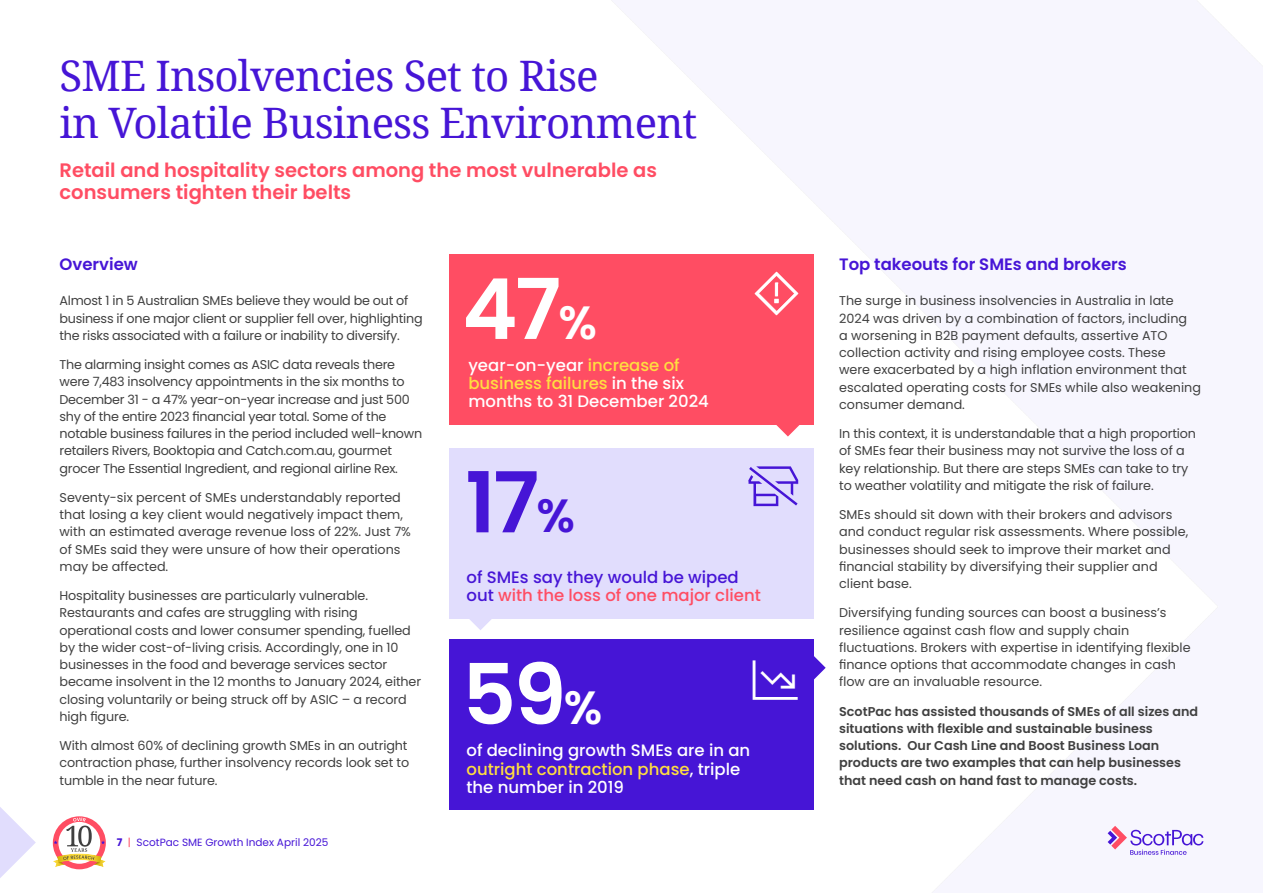
<style>
.page{position:relative;width:1263px;height:893px;background:#fff}
.page>*{position:absolute;margin:0;border:0;box-sizing:border-box;transform-origin:0 0}
.t1{font:600 84px "Poppins";color:#fff}
.t2{font:600 84px "Poppins";color:#4615d6}
.t3{font:42px/46.2px "Noto Serif";letter-spacing:-.02em;color:#4615d6}
.t4{font:600 19.5px/21.5px "Poppins";color:#ff4d63}
.t5{font:500 16.5px/18.1px "Poppins";color:#fff}
.t6{font:500 16.5px/18.1px "Poppins";color:#4615d6}
.t7{font:600 16.5px "Poppins";color:#4615d6}
.t8{font:12.75px/17.2px "Poppins";letter-spacing:-.01em;color:#404040}
.t9{font:600 12.75px/17.2px "Poppins";color:#404040}
.t10{font:10.5px "Poppins";color:#4615d6}
.s1{font-weight:700}
.s2{color:#ff4d63}
.s3{font-size:46.5px}
.s4{color:#ffde40}
</style>
<div class="page">
<svg style="left:1108px;top:826px;width:95px;height:29px"></svg>
<svg style="left:0;top:807px;width:36px;height:71px"></svg>
<svg style="left:53px;top:818px;width:53px;height:49px"></svg>
<div style="left:449px;top:254px;width:365px;height:170px;background:#ff4d63"></div>
<svg style="left:776px;top:424px;width:24px;height:13px"></svg>
<div style="left:449px;top:448px;width:365px;height:170px;background:#e1ddfd"></div>
<svg style="left:748px;top:466px;width:50px;height:40px"></svg>
<svg style="left:468px;top:618px;width:24px;height:12px"></svg>
<div style="left:449px;top:640px;width:365px;height:170px;background:#4615d6"></div>
<svg style="left:755px;top:272px;width:43px;height:43px"></svg>
<svg style="left:814px;top:656px;width:12px;height:24px"></svg>
<h2 class="t3" style="left:60px;top:52px;width:639px">SME Insolvencies Set to Rise<br>in Volatile Business Environment</h2>
<h3 class="t4" style="left:60px;top:160px;width:599px">Retail and hospitality sectors among the most vulnerable as consumers tighten their belts</h3>
<p class="t7" style="left:60px;top:255px;width:80px">Overview</p>
<p class="t8" style="left:60px;top:292px;width:365px">Almost 1 in 5 Australian SMEs believe they would be out of business if one major client or supplier fell over, highlighting the risks associated with a failure or inability to diversify.</p>
<p class="t8" style="left:60px;top:356px;width:364px">The alarming insight comes as ASIC data reveals there were 7,483 insolvency appointments in the six months to December 31 - a 47% year-on-year increase and just 500 shy of the entire 2023 financial year total. Some of the notable business failures in the period included well-known retailers Rivers, Booktopia and Catch.com.au, gourmet grocer The Essential Ingredient, and regional airline Rex.</p>
<p class="t8" style="left:60px;top:489px;width:353px">Seventy-six percent of SMEs understandably reported that losing a key client would negatively impact them, with an estimated average revenue loss of 22%. Just 7% of SMEs said they were unsure of how their operations may be affected.</p>
<p class="t8" style="left:60px;top:587px;width:363px">Hospitality businesses are particularly vulnerable.<br>Restaurants and cafes are struggling with rising operational costs and lower consumer spending, fuelled by the wider cost-of-living crisis. Accordingly, one in 10 businesses in the food and beverage services sector became insolvent in the 12 months to January 2024, either closing voluntarily or being struck off by ASIC – a record high figure.</p>
<p class="t8" style="left:60px;top:737px;width:351px">With almost 60% of declining growth SMEs in an outright contraction phase, further insolvency records look set to tumble in the near future.</p>
<p class="t10" style="left:117px;top:836px;width:213px"><span class="s1">7</span> <span class="s2">|</span> ScotPac SME Growth Index April 2025</p>
<h1 class="t1" style="left:462px;top:261px;width:137px">47<span class="s3">%</span></h1>
<p class="t5" style="left:468px;top:356px;width:242px">year-on-year <span class="s4">increase of business failures</span> in the six months to 31 December 2024</p>
<h1 class="t2" style="left:465px;top:454px;width:111px">17<span class="s3">%</span></h1>
<p class="t6" style="left:466px;top:568px;width:296px">of SMEs say they would be wiped out <span class="s2">with the loss of one major client</span></p>
<h1 class="t1" style="left:462px;top:646px;width:142px">59<span class="s3">%</span></h1>
<p class="t5" style="left:466px;top:742px;width:285px">of declining growth SMEs are in an <span class="s4">outright contraction phase</span>, triple the number in 2019</p>
<p class="t7" style="left:839px;top:255px;width:289px">Top takeouts for SMEs and brokers</p>
<p class="t8" style="left:839px;top:292px;width:363px">The surge in business insolvencies in Australia in late 2024 was driven by a combination of factors, including<br>a worsening in B2B payment defaults, assertive ATO collection activity and rising employee costs. These<br>were exacerbated by a high inflation environment that escalated operating costs for SMEs while also weakening consumer demand.</p>
<p class="t8" style="left:839px;top:425px;width:358px">In this context, it is understandable that a high proportion of SMEs fear their business may not survive the loss of a key relationship. But there are steps SMEs can take to try to weather volatility and mitigate the risk of failure.</p>
<p class="t8" style="left:839px;top:506px;width:351px">SMEs should sit down with their brokers and advisors and conduct regular risk assessments. Where possible, businesses should seek to improve their market and financial stability by diversifying their supplier and client base.</p>
<p class="t8" style="left:839px;top:604px;width:353px">Diversifying funding sources can boost a business’s resilience against cash flow and supply chain fluctuations. Brokers with expertise in identifying flexible finance options that accommodate changes in cash flow are an invaluable resource.</p>
<p class="t9" style="left:839px;top:702px;width:360px">ScotPac has assisted thousands of SMEs of all sizes and situations with flexible and sustainable business solutions. Our Cash Line and Boost Business Loan products are two examples that can help businesses that need cash on hand fast to manage costs.</p>
</div>
